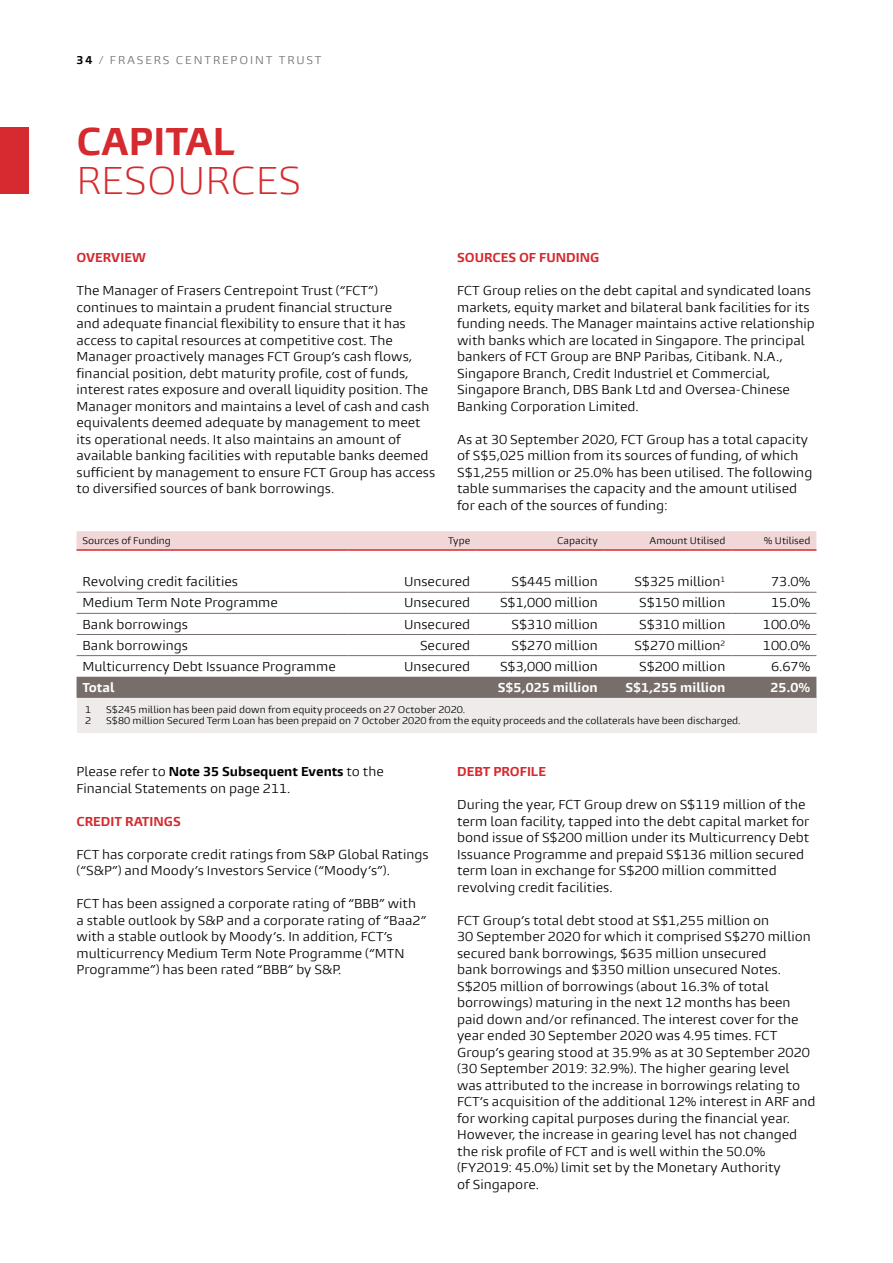
<style>
.page{position:relative;width:893px;height:1263px;background:#fff}
.page>*{position:absolute;margin:0;border:0;box-sizing:border-box;transform-origin:0 0}
.t1{font:300 36px "Burlingame Pro";color:#d52a2f}
.t2{font:700 36px "Burlingame Pro";color:#d52a2f}
.t3{font:12px/16.5px "Burlingame Pro";color:#000}
.t4{font:700 12px "Burlingame Pro";color:#d52a2f}
.t5{font:700 12px "Burlingame Pro";color:#fff}
.t6{font:10.5px "Burlingame Pro";letter-spacing:.18em;color:#6d6e71}
.t7{font:9px "Burlingame Pro";color:#000}
.s1{font-weight:700;color:#000}
.s2{font-weight:700}
</style>
<div class="page">
<div style="left:77px;top:698px;width:739px;height:35px;background:#eeebea"></div>
<div style="left:0;top:128px;width:29px;height:66px;background:#d52a2f"></div>
<div style="left:77px;top:531px;width:739px;height:18px;background:#f1d7d8"></div>
<div style="left:77px;top:677px;width:739px;height:21px;background:#776d6a"></div>
<hr style="left:77px;top:549px;width:272px;height:2px;background:#d52a2f">
<hr style="left:349px;top:549px;width:127px;height:2px;background:#d52a2f">
<hr style="left:476px;top:549px;width:128px;height:2px;background:#d52a2f">
<hr style="left:604px;top:549px;width:127px;height:2px;background:#d52a2f">
<hr style="left:731px;top:549px;width:85px;height:2px;background:#d52a2f">
<hr style="left:77px;top:592px;width:272px;height:1px;background:#776d6a">
<hr style="left:349px;top:592px;width:127px;height:1px;background:#776d6a">
<hr style="left:476px;top:592px;width:128px;height:1px;background:#776d6a">
<hr style="left:604px;top:592px;width:127px;height:1px;background:#776d6a">
<hr style="left:731px;top:592px;width:85px;height:1px;background:#776d6a">
<hr style="left:77px;top:613px;width:272px;height:1px;background:#776d6a">
<hr style="left:349px;top:613px;width:127px;height:1px;background:#776d6a">
<hr style="left:476px;top:613px;width:128px;height:1px;background:#776d6a">
<hr style="left:604px;top:613px;width:127px;height:1px;background:#776d6a">
<hr style="left:731px;top:613px;width:85px;height:1px;background:#776d6a">
<hr style="left:77px;top:634px;width:272px;height:1px;background:#776d6a">
<hr style="left:349px;top:634px;width:127px;height:1px;background:#776d6a">
<hr style="left:476px;top:634px;width:128px;height:1px;background:#776d6a">
<hr style="left:604px;top:634px;width:127px;height:1px;background:#776d6a">
<hr style="left:731px;top:634px;width:85px;height:1px;background:#776d6a">
<hr style="left:77px;top:655px;width:272px;height:1px;background:#776d6a">
<hr style="left:349px;top:655px;width:127px;height:1px;background:#776d6a">
<hr style="left:476px;top:655px;width:128px;height:1px;background:#776d6a">
<hr style="left:604px;top:655px;width:127px;height:1px;background:#776d6a">
<hr style="left:731px;top:655px;width:85px;height:1px;background:#776d6a">
<p class="t6" style="left:77px;top:53px;width:246px"><span class="s1">34</span> / FRASERS CENTREPOINT TRUST</p>
<h1 class="t2" style="left:77px;top:119px;width:160px">CAPITAL</h1>
<h1 class="t1" style="left:77px;top:158px;width:226px">RESOURCES</h1>
<p class="t4" style="left:77px;top:250px;width:71px">OVERVIEW</p>
<p class="t3" style="left:77px;top:282px;width:360px">The Manager of Frasers Centrepoint Trust (“FCT”) continues to maintain a prudent financial structure<br>and adequate financial flexibility to ensure that it has access to capital resources at competitive cost. The Manager proactively manages FCT Group’s cash flows, financial position, debt maturity profile, cost of funds, interest rates exposure and overall liquidity position. The Manager monitors and maintains a level of cash and cash equivalents deemed adequate by management to meet its operational needs. It also maintains an amount of available banking facilities with reputable banks deemed sufficient by management to ensure FCT Group has access to diversified sources of bank borrowings.</p>
<p class="t4" style="left:457px;top:250px;width:144px">SOURCES OF FUNDING</p>
<p class="t3" style="left:457px;top:282px;width:359px">FCT Group relies on the debt capital and syndicated loans markets, equity market and bilateral bank facilities for its funding needs. The Manager maintains active relationship with banks which are located in Singapore. The principal bankers of FCT Group are BNP Paribas, Citibank. N.A., Singapore Branch, Credit Industriel et Commercial, Singapore Branch, DBS Bank Ltd and Oversea-Chinese Banking Corporation Limited.</p>
<p class="t3" style="left:457px;top:431px;width:357px">As at 30 September 2020, FCT Group has a total capacity of S$5,025 million from its sources of funding, of which S$1,255 million or 25.0% has been utilised. The following table summarises the capacity and the amount utilised for each of the sources of funding:</p>
<p class="t7" style="left:83px;top:535px;width:90px">Sources of Funding</p>
<p class="t7" style="left:448px;top:535px;width:23px">Type</p>
<p class="t7" style="left:557px;top:535px;width:42px">Capacity</p>
<p class="t7" style="left:649px;top:535px;width:77px">Amount Utilised</p>
<p class="t7" style="left:764px;top:535px;width:48px">% Utilised</p>
<p class="t3" style="left:83px;top:574px;width:157px">Revolving credit facilities</p>
<p class="t3" style="left:404px;top:574px;width:68px">Unsecured</p>
<p class="t3" style="left:511px;top:574px;width:88px">S$445 million</p>
<p class="t3" style="left:634px;top:574px;width:93px">S$325 million<sup>1</sup></p>
<p class="t3" style="left:771px;top:574px;width:41px">73.0%</p>
<p class="t3" style="left:83px;top:595px;width:197px">Medium Term Note Programme</p>
<p class="t3" style="left:404px;top:595px;width:68px">Unsecured</p>
<p class="t3" style="left:500px;top:595px;width:99px">S$1,000 million</p>
<p class="t3" style="left:639px;top:595px;width:88px">S$150 million</p>
<p class="t3" style="left:771px;top:595px;width:41px">15.0%</p>
<p class="t3" style="left:83px;top:616px;width:107px">Bank borrowings</p>
<p class="t3" style="left:404px;top:616px;width:68px">Unsecured</p>
<p class="t3" style="left:511px;top:616px;width:88px">S$310 million</p>
<p class="t3" style="left:639px;top:616px;width:88px">S$310 million</p>
<p class="t3" style="left:763px;top:616px;width:49px">100.0%</p>
<p class="t3" style="left:83px;top:637px;width:107px">Bank borrowings</p>
<p class="t3" style="left:420px;top:637px;width:52px">Secured</p>
<p class="t3" style="left:511px;top:637px;width:88px">S$270 million</p>
<p class="t3" style="left:634px;top:637px;width:93px">S$270 million<sup>2</sup></p>
<p class="t3" style="left:763px;top:637px;width:49px">100.0%</p>
<p class="t3" style="left:83px;top:658px;width:255px">Multicurrency Debt Issuance Programme</p>
<p class="t3" style="left:404px;top:658px;width:68px">Unsecured</p>
<p class="t3" style="left:500px;top:658px;width:99px">S$3,000 million</p>
<p class="t3" style="left:639px;top:658px;width:88px">S$200 million</p>
<p class="t3" style="left:771px;top:658px;width:41px">6.67%</p>
<p class="t5" style="left:83px;top:680px;width:34px">Total</p>
<p class="t5" style="left:498px;top:680px;width:101px">S$5,025 million</p>
<p class="t5" style="left:625px;top:680px;width:101px">S$1,255 million</p>
<p class="t5" style="left:770px;top:680px;width:42px">25.0%</p>
<p class="t7" style="left:85px;top:704px;width:8px">1</p>
<p class="t7" style="left:106px;top:704px;width:360px">S$245 million has been paid down from equity proceeds on 27 October 2020.</p>
<p class="t7" style="left:85px;top:715px;width:8px">2</p>
<p class="t7" style="left:106px;top:715px;width:636px">S$80 million Secured Term Loan has been prepaid on 7 October 2020 from the equity proceeds and the collaterals have been discharged.</p>
<p class="t3" style="left:77px;top:763px;width:309px">Please refer to <span class="s2">Note 35 Subsequent Events</span> to the<br>Financial Statements on page 211.</p>
<p class="t4" style="left:77px;top:813px;width:106px">CREDIT RATINGS</p>
<p class="t3" style="left:77px;top:846px;width:354px">FCT has corporate credit ratings from S&amp;P Global Ratings (“S&amp;P”) and Moody’s Investors Service (“Moody’s”).</p>
<p class="t3" style="left:77px;top:895px;width:351px">FCT has been assigned a corporate rating of “BBB” with a stable outlook by S&amp;P and a corporate rating of “Baa2” with a stable outlook by Moody’s. In addition, FCT’s multicurrency Medium Term Note Programme (“MTN Programme”) has been rated “BBB” by S&amp;P.</p>
<p class="t4" style="left:457px;top:764px;width:90px">DEBT PROFILE</p>
<p class="t3" style="left:457px;top:796px;width:354px">During the year, FCT Group drew on S$119 million of the term loan facility, tapped into the debt capital market for bond issue of S$200 million under its Multicurrency Debt Issuance Programme and prepaid S$136 million secured term loan in exchange for S$200 million committed revolving credit facilities.</p>
<p class="t3" style="left:457px;top:912px;width:360px">FCT Group’s total debt stood at S$1,255 million on<br>30 September 2020 for which it comprised S$270 million secured bank borrowings, $635 million unsecured<br>bank borrowings and $350 million unsecured Notes.<br>S$205 million of borrowings (about 16.3% of total borrowings) maturing in the next 12 months has been paid down and/or refinanced. The interest cover for the year ended 30 September 2020 was 4.95 times. FCT Group’s gearing stood at 35.9% as at 30 September 2020 (30 September 2019: 32.9%). The higher gearing level was attributed to the increase in borrowings relating to FCT’s acquisition of the additional 12% interest in ARF and for working capital purposes during the financial year.<br>However, the increase in gearing level has not changed the risk profile of FCT and is well within the 50.0% (FY2019: 45.0%) limit set by the Monetary Authority<br>of Singapore.</p>
</div>
